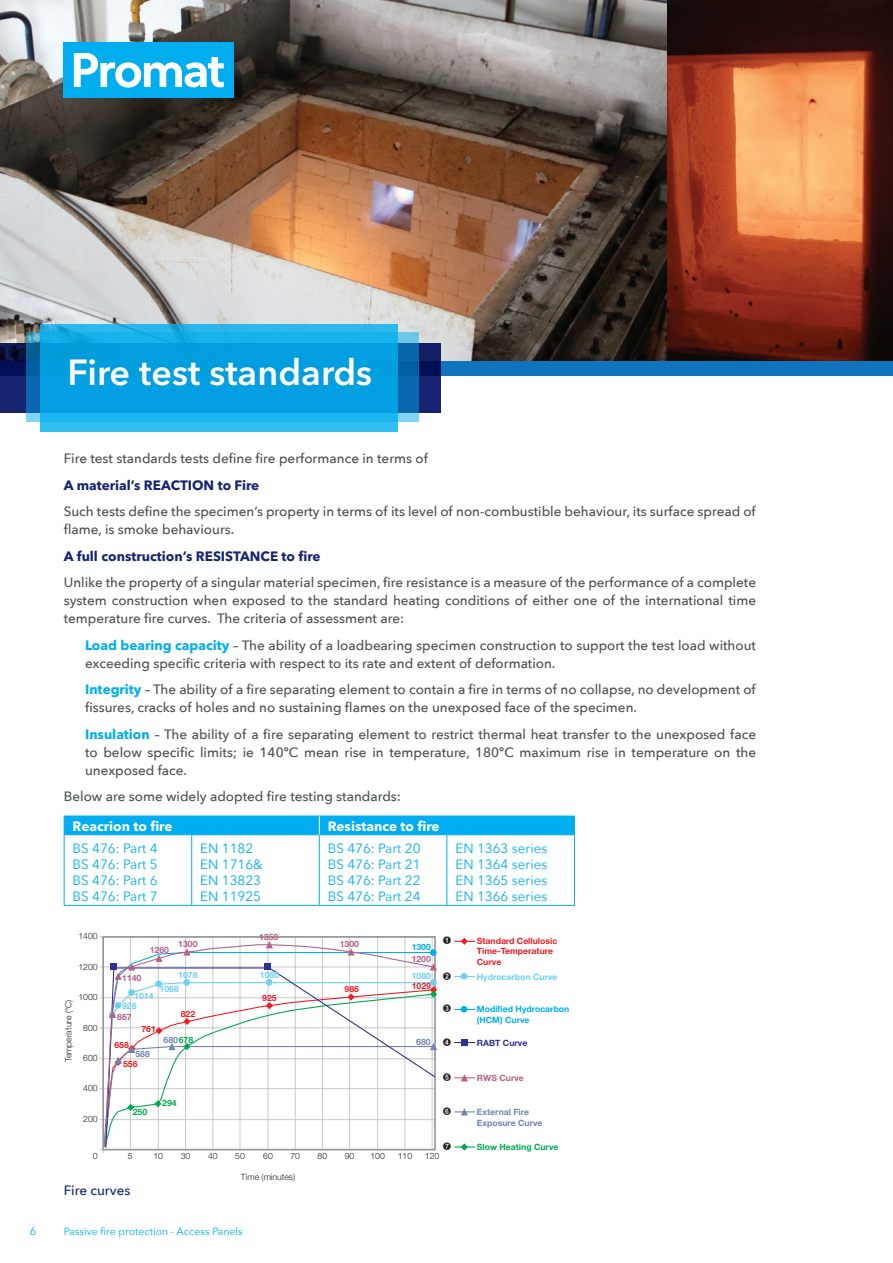
<style>
.page{position:relative;width:893px;height:1263px;background:#fff}
.page>*{position:absolute;margin:0;border:0;box-sizing:border-box;transform-origin:0 0}
.t1{font:600 36px "Avenir Next W1 G";color:#fff}
.t2{font:500 13.5px/18px "Avenir Next";color:#4c4f50}
.t3{font:13.5px/16.2px "Avenir Next";color:#00aeef;text-align:justify}
.t4{font:700 13.5px "Avenir Next W1 G";color:#162472}
.t5{font:700 13.5px "Avenir Next W1 G";color:#fff}
.t6{font:500 13.5px "Avenir Next";color:#162472}
.t7{font:11.25px "Avenir Next";color:#00aeef}
.t8{font:10.5px "Avenir Next";color:#00aeef}
.t9{font:300 8.7px "Helvetica Neue LT Std";color:#231f20}
.t10{font:700 8.7px/10.4px "Helvetica Neue LT Std";color:#ee1d23}
.t11{font:700 8.7px "Helvetica Neue LT Std";color:#6bcff6}
.t12{font:700 8.7px/10.4px "Helvetica Neue LT Std";color:#7184b2}
.t13{font:700 8.7px "Helvetica Neue LT Std";color:#b65f89}
.t14{font:700 8.7px/10.4px "Helvetica Neue LT Std";color:#00aeef}
.t15{font:700 8.7px "Helvetica Neue LT Std";color:#00a84e}
.t16{font:700 8.7px "Helvetica Neue LT Std";color:#2e3092}
.s1{font-family:"Avenir Next W1 G";font-weight:700;color:#00aeef}
.s2{color:#00a84e}
</style>
<div class="page">
<img style="left:0;top:0;width:893px;height:361px">
<div style="left:64px;top:43px;width:170px;height:55px;background:#00aeef"></div>
<svg style="left:74px;top:53px;width:150px;height:35px"></svg>
<hr style="left:64px;top:905px;width:128px;height:1px;background:#00aeef">
<hr style="left:192px;top:905px;width:127px;height:1px;background:#00aeef">
<hr style="left:319px;top:905px;width:128px;height:1px;background:#00aeef">
<hr style="left:447px;top:905px;width:128px;height:1px;background:#00aeef">
<hr style="left:191px;top:835px;width:1px;height:70px;background:#00aeef">
<hr style="left:64px;top:835px;width:1px;height:70px;background:#00aeef">
<hr style="left:319px;top:835px;width:1px;height:70px;background:#00aeef">
<hr style="left:446px;top:835px;width:1px;height:70px;background:#00aeef">
<hr style="left:574px;top:835px;width:1px;height:70px;background:#00aeef">
<div style="left:64px;top:816px;width:511px;height:19px;background:#00aeef"></div>
<hr style="left:130px;top:937px;width:1px;height:212px;background:#c7c8ca">
<hr style="left:158px;top:937px;width:1px;height:212px;background:#c7c8ca">
<hr style="left:185px;top:937px;width:1px;height:212px;background:#c7c8ca">
<hr style="left:213px;top:937px;width:1px;height:212px;background:#c7c8ca">
<hr style="left:240px;top:937px;width:1px;height:212px;background:#c7c8ca">
<hr style="left:268px;top:937px;width:1px;height:212px;background:#c7c8ca">
<hr style="left:295px;top:937px;width:1px;height:212px;background:#c7c8ca">
<hr style="left:322px;top:937px;width:1px;height:212px;background:#c7c8ca">
<hr style="left:349px;top:937px;width:1px;height:212px;background:#c7c8ca">
<hr style="left:377px;top:937px;width:1px;height:212px;background:#c7c8ca">
<hr style="left:405px;top:937px;width:1px;height:212px;background:#c7c8ca">
<hr style="left:432px;top:937px;width:1px;height:212px;background:#c7c8ca">
<svg style="left:103px;top:943px;width:332px;height:100px"></svg>
<svg style="left:100px;top:1043px;width:337px;height:110px"></svg>
<svg style="left:109px;top:941px;width:328px;height:93px"></svg>
<div style="left:0;top:361px;width:893px;height:15px;background:#1074bc"></div>
<svg style="left:0;top:343px;width:441px;height:69px;background:#0f1e63"></svg>
<div style="left:41px;top:324px;width:357px;height:108px;background:#33bef2"></div>
<svg style="left:26px;top:332px;width:392px;height:90px;background:#079fdf"></svg>
<svg style="left:454px;top:937px;width:21px;height:8px"></svg>
<svg style="left:454px;top:973px;width:21px;height:6px"></svg>
<svg style="left:454px;top:1108px;width:21px;height:7px"></svg>
<svg style="left:454px;top:1143px;width:21px;height:7px"></svg>
<svg style="left:454px;top:1074px;width:21px;height:7px"></svg>
<svg style="left:454px;top:1006px;width:21px;height:6px"></svg>
<svg style="left:454px;top:1039px;width:21px;height:6px"></svg>
<h1 class="t1" style="left:68px;top:350px;width:306px">Fire test standards</h1>
<p class="t2" style="left:64px;top:449px;width:366px">Fire test standards tests define fire performance in terms of</p>
<p class="t4" style="left:64px;top:477px;width:197px">A material’s REACTION to Fire</p>
<p class="t2" style="left:64px;top:502px;width:693px">Such tests define the specimen’s property in terms of its level of non-combustible behaviour, its surface spread of flame, is smoke behaviours.</p>
<p class="t4" style="left:64px;top:548px;width:258px">A full construction’s RESISTANCE to fire</p>
<p class="t2" style="left:64px;top:573px;width:694px;text-align:justify">Unlike the property of a singular material specimen, fire resistance is a measure of the performance of a complete system construction when exposed to the standard heating conditions of either one of the international time temperature fire curves. The criteria of assessment are:</p>
<p class="t2" style="left:85px;top:635px;width:672px"><span class="s1">Load bearing capacity</span> – The ability of a loadbearing specimen construction to support the test load without exceeding specific criteria with respect to its rate and extent of deformation.</p>
<p class="t2" style="left:85px;top:680px;width:672px"><span class="s1">Integrity</span> – The ability of a fire separating element to contain a fire in terms of no collapse, no development of fissures, cracks of holes and no sustaining flames on the unexposed face of the specimen.</p>
<p class="t2" style="left:85px;top:724px;width:672px;text-align:justify"><span class="s1">Insulation</span> – The ability of a fire separating element to restrict thermal heat transfer to the unexposed face to below specific limits; ie 140ºC mean rise in temperature, 180ºC maximum rise in temperature on the unexposed face.</p>
<p class="t2" style="left:64px;top:787px;width:339px">Below are some widely adopted fire testing standards:</p>
<p class="t5" style="left:73px;top:817px;width:101px">Reacrion to fire</p>
<p class="t5" style="left:328px;top:817px;width:113px">Resistance to fire</p>
<p class="t3" style="left:73px;top:839px;width:86px">BS 476: Part 4<br>BS 476: Part 5<br>BS 476: Part 6<br>BS 476: Part 7</p>
<p class="t3" style="left:200px;top:839px;width:64px;text-align:left">EN 1182<br>EN 1716&amp;<br>EN 13823<br>EN 11925</p>
<p class="t3" style="left:328px;top:839px;width:94px">BS 476: Part 20<br>BS 476: Part 21<br>BS 476: Part 22<br>BS 476: Part 24</p>
<p class="t3" style="left:455px;top:839px;width:94px">EN 1363 series EN 1364 series EN 1365 series EN 1366 series</p>
<p class="t9" style="left:78px;top:930px;width:21px">1400</p>
<p class="t13" style="left:259px;top:932px;width:21px">1350</p>
<p class="t10" style="left:477px;top:935px;width:82px">Standard Cellulosic<br>Time-Temperature<br>Curve</p>
<p class="t11" style="left:477px;top:971px;width:82px">Hydrocarbon Curve</p>
<p class="t13" style="left:178px;top:939px;width:21px">1300</p>
<p class="t13" style="left:340px;top:939px;width:21px">1300</p>
<p class="t14" style="left:412px;top:942px;width:21px">1300</p>
<p class="t13" style="left:150px;top:944px;width:21px">1260</p>
<p class="t13" style="left:412px;top:953px;width:21px">1200</p>
<p class="t9" style="left:78px;top:961px;width:21px">1200</p>
<p class="t11" style="left:260px;top:969px;width:21px">1080</p>
<p class="t11" style="left:178px;top:969px;width:21px">1078</p>
<p class="t11" style="left:412px;top:971px;width:21px">1080</p>
<p class="t10" style="left:412px;top:980px;width:21px">1029</p>
<p class="t13" style="left:122px;top:972px;width:21px">1140</p>
<p class="t13" style="left:117px;top:1012px;width:16px">867</p>
<p class="t11" style="left:160px;top:984px;width:21px">1068</p>
<p class="t10" style="left:345px;top:984px;width:16px">986</p>
<p class="t11" style="left:134px;top:990px;width:21px">1014</p>
<p class="t9" style="left:78px;top:992px;width:21px">1000</p>
<p class="t9" style="left:83px;top:1022px;width:16px">800</p>
<p class="t9" style="left:83px;top:1053px;width:16px">600</p>
<p class="t9" style="left:83px;top:1083px;width:16px">400</p>
<p class="t9" style="left:83px;top:1113px;width:16px">200</p>
<p class="t9" style="left:93px;top:1151px;width:6px">0</p>
<p class="t9" style="left:128px;top:1151px;width:6px">5</p>
<p class="t9" style="left:153px;top:1151px;width:11px">10</p>
<p class="t9" style="left:181px;top:1151px;width:11px">30</p>
<p class="t9" style="left:208px;top:1151px;width:11px">40</p>
<p class="t9" style="left:235px;top:1151px;width:11px">50</p>
<p class="t9" style="left:263px;top:1151px;width:11px">60</p>
<p class="t9" style="left:290px;top:1151px;width:11px">70</p>
<p class="t9" style="left:318px;top:1151px;width:11px">80</p>
<p class="t9" style="left:345px;top:1151px;width:11px">90</p>
<p class="t9" style="left:370px;top:1151px;width:16px">100</p>
<p class="t9" style="left:398px;top:1151px;width:16px">110</p>
<p class="t9" style="left:425px;top:1151px;width:16px">120</p>
<p class="t10" style="left:262px;top:992px;width:16px">925</p>
<p class="t9" style="left:63px;top:1062px;width:64px;rotate:-90deg">Temperature (°C)</p>
<p class="t11" style="left:122px;top:1001px;width:16px">928</p>
<p class="t14" style="left:477px;top:1004px;width:94px">Modified Hydrocarbon (HCM) Curve</p>
<p class="t10" style="left:181px;top:1008px;width:16px">822</p>
<p class="t10" style="left:141px;top:1023px;width:16px">761</p>
<p class="t12" style="left:164px;top:1034px;width:31px">680<span class="s2">678</span></p>
<p class="t12" style="left:416px;top:1036px;width:16px">680</p>
<p class="t16" style="left:477px;top:1037px;width:52px">RABT Curve</p>
<p class="t13" style="left:477px;top:1072px;width:48px">RWS Curve</p>
<p class="t10" style="left:114px;top:1040px;width:16px">658</p>
<p class="t12" style="left:135px;top:1048px;width:16px">588</p>
<p class="t10" style="left:123px;top:1058px;width:16px">556</p>
<p class="t15" style="left:162px;top:1097px;width:16px">294</p>
<p class="t15" style="left:133px;top:1106px;width:16px">250</p>
<p class="t12" style="left:477px;top:1107px;width:67px">External Fire<br>Exposure Curve</p>
<p class="t15" style="left:477px;top:1141px;width:83px">Slow Heating Curve</p>
<p class="t6" style="left:64px;top:1179px;width:68px">Fire curves</p>
<p class="t9" style="left:241px;top:1171px;width:56px">Time (minutes)</p>
<p class="t7" style="left:30px;top:1222px;width:8px">6</p>
<p class="t8" style="left:64px;top:1223px;width:181px">Passive fire protection - Access Panels</p>
</div>
